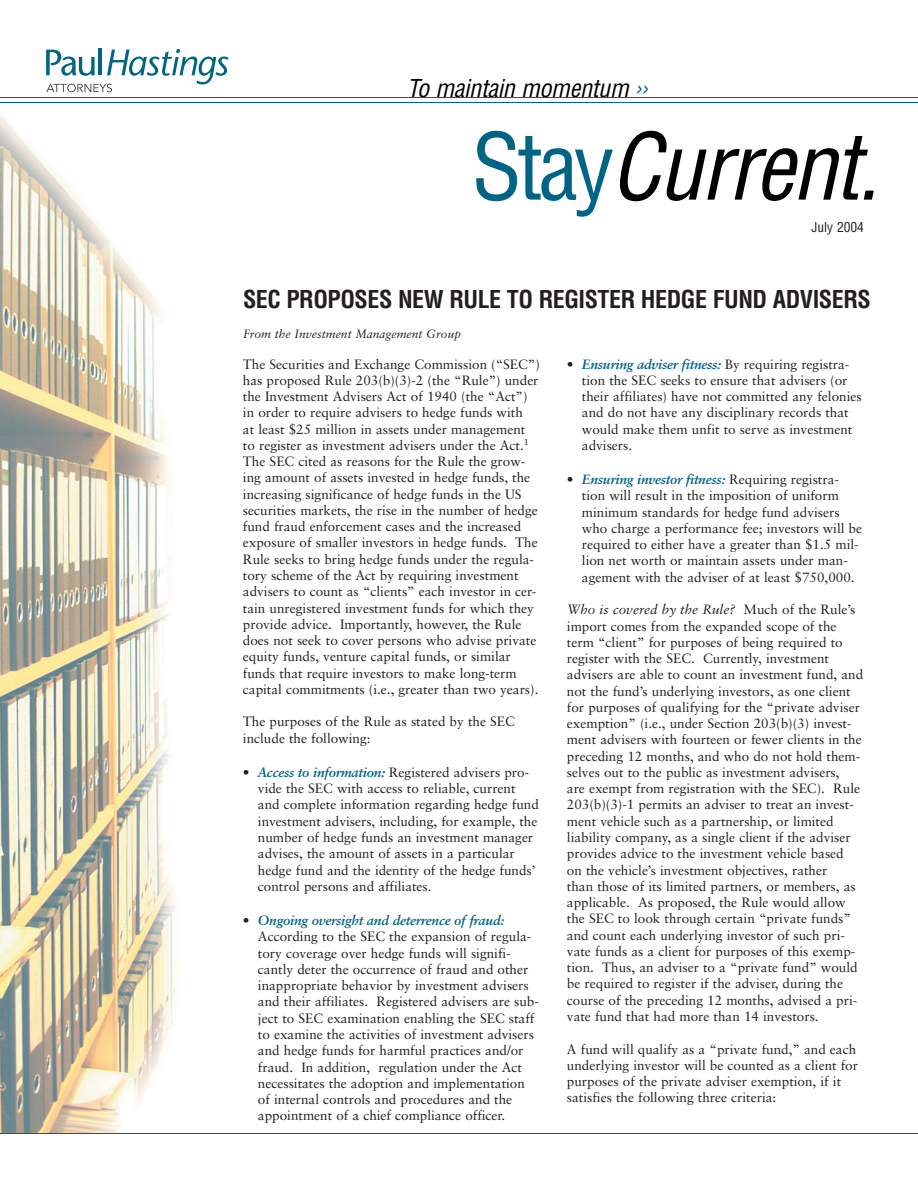
<style>
.page{position:relative;width:918px;height:1188px;background:#fff}
.page>*{position:absolute;margin:0;border:0;box-sizing:border-box;transform-origin:0 0}
.t1{font:italic condensed 90px "Helvetica LT Std";letter-spacing:-.03em;color:#000}
.t2{font:700 condensed 24px "Helvetica LT Std";letter-spacing:-.02em;color:#231f20}
.t3{font:italic condensed 24px "Helvetica LT Std";letter-spacing:-.01em;color:#000}
.t4{font:13.5px/16.2px "Sabon";color:#231f20}
.t5{font:condensed 13.5px "Helvetica LT Std";color:#231f20}
.t6{font:italic 12px "Sabon";color:#231f20}
.s1{color:#006484}
.s2{font-style:normal;color:#006484}
.s3{font-weight:700;font-style:italic;color:#006484}
.s4{font-style:italic}
</style>
<div class="page">
<img style="left:0;top:114px;width:219px;height:1020px">
<hr style="left:0;top:97px;width:918px;height:1px;background:#006484">
<hr style="left:0;top:102px;width:918px;height:1px;background:#006484">
<hr style="left:0;top:1134px;width:918px;height:1px;background:#006484">
<hr style="left:98px;top:48px;width:4px;height:27px;background:#006484">
<svg style="left:46px;top:49px;width:183px;height:43px"></svg>
<h2 class="t3" style="left:407px;top:73px;width:242px">To maintain momentum <span class="s1">››</span></h2>
<h1 class="t1" style="left:472px;top:111px;width:409px"><span class="s2">Stay</span>Current.</h1>
<p class="t5" style="left:812px;top:219px;width:54px">July 2004</p>
<h2 class="t2" style="left:243px;top:284px;width:629px">SEC PROPOSES NEW RULE TO REGISTER HEDGE FUND ADVISERS</h2>
<p class="t6" style="left:243px;top:327px;width:220px">From the Investment Management Group</p>
<p class="t4" style="left:243px;top:356px;width:298px">The Securities and Exchange Commission (“SEC”) has proposed Rule 203(b)(3)-2 (the “Rule”) under the Investment Advisers Act of 1940 (the “Act”) in order to require advisers to hedge funds with<br>at least $25 million in assets under management to register as investment advisers under the Act.<sup>1<br></sup>The SEC cited as reasons for the Rule the grow&shy;ing amount of assets invested in hedge funds, the increasing significance of hedge funds in the US securities markets, the rise in the number of hedge fund fraud enforcement cases and the increased exposure of smaller investors in hedge funds. The Rule seeks to bring hedge funds under the regula&shy;tory scheme of the Act by requiring investment advisers to count as “clients” each investor in cer&shy;tain unregistered investment funds for which they provide advice. Importantly, however, the Rule does not seek to cover persons who advise private equity funds, venture capital funds, or similar funds that require investors to make long-term capital commitments (i.e., greater than two years).</p>
<p class="t4" style="left:243px;top:713px;width:273px">The purposes of the Rule as stated by the SEC include the following:</p>
<p class="t4" style="left:258px;top:764px;width:282px;text-indent:-15px">• <span class="s3">Access to information:</span> Registered advisers pro&shy;vide the SEC with access to reliable, current and complete information regarding hedge fund investment advisers, including, for example, the number of hedge funds an investment manager advises, the amount of assets in a particular hedge fund and the identity of the hedge funds’ control persons and affiliates.</p>
<p class="t4" style="left:258px;top:912px;width:282px;text-indent:-15px">• <span class="s3">Ongoing oversight and deterrence of fraud:<br></span>According to the SEC the expansion of regula&shy;tory coverage over hedge funds will signifi&shy;cantly deter the occurrence of fraud and other inappropriate behavior by investment advisers and their affiliates. Registered advisers are sub&shy;ject to SEC examination enabling the SEC staff to examine the activities of investment advisers and hedge funds for harmful practices and/or fraud. In addition, regulation under the Act necessitates the adoption and implementation of internal controls and procedures and the appointment of a chief compliance officer.</p>
<p class="t4" style="left:582px;top:356px;width:281px;text-indent:-15px">• <span class="s3">Ensuring adviser fitness:</span> By requiring registra&shy;tion the SEC seeks to ensure that advisers (or their affiliates) have not committed any felonies and do not have any disciplinary records that would make them unfit to serve as investment advisers.</p>
<p class="t4" style="left:582px;top:471px;width:282px;text-indent:-15px">• <span class="s3">Ensuring investor fitness:</span> Requiring registra&shy;tion will result in the imposition of uniform minimum standards for hedge fund advisers who charge a performance fee; investors will be required to either have a greater than $1.5 mil&shy;lion net worth or maintain assets under man&shy;agement with the adviser of at least $750,000.</p>
<p class="t4" style="left:567px;top:601px;width:298px"><span class="s4">Who is covered by the Rule?</span> Much of the Rule’s import comes from the expanded scope of the term “client” for purposes of being required to register with the SEC. Currently, investment advisers are able to count an investment fund, and not the fund’s underlying investors, as one client for purposes of qualifying for the “private adviser exemption” (i.e., under Section 203(b)(3) invest&shy;ment advisers with fourteen or fewer clients in the preceding 12 months, and who do not hold them&shy;selves out to the public as investment advisers,<br>are exempt from registration with the SEC). Rule 203(b)(3)-1 permits an adviser to treat an invest&shy;ment vehicle such as a partnership, or limited liability company, as a single client if the adviser provides advice to the investment vehicle based<br>on the vehicle’s investment objectives, rather<br>than those of its limited partners, or members, as applicable. As proposed, the Rule would allow the SEC to look through certain “private funds” and count each underlying investor of such pri&shy;vate funds as a client for purposes of this exemp&shy;tion. Thus, an adviser to a “private fund” would be required to register if the adviser, during the course of the preceding 12 months, advised a pri&shy;vate fund that had more than 14 investors.</p>
<p class="t4" style="left:567px;top:1041px;width:293px">A fund will qualify as a “private fund,” and each underlying investor will be counted as a client for purposes of the private adviser exemption, if it satisfies the following three criteria:</p>
</div>
